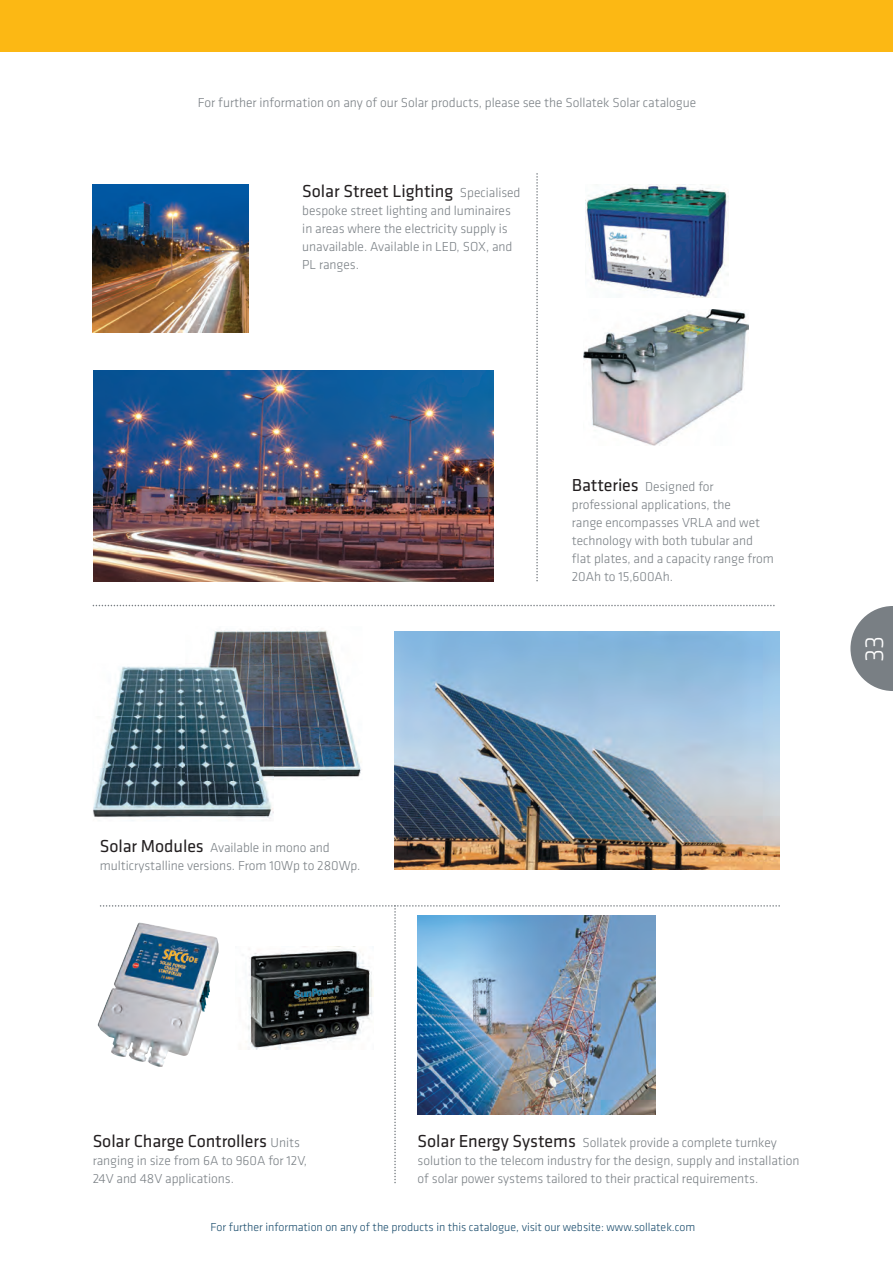
<style>
.page{position:relative;width:893px;height:1263px;background:#fff}
.page>*{position:absolute;margin:0;border:0;box-sizing:border-box;transform-origin:0 0}
.t1{font:300 27px "Klavika";color:#fff}
.t2{font:18px "Klavika";letter-spacing:-.005em;color:#231f20}
.t3{font:300 13.5px/18px "Klavika";letter-spacing:-.005em;color:#797f84}
.t4{font:300 12px "Klavika";letter-spacing:-.005em;color:#1b4d6d}
.s1{font-weight:300;font-size:13.5px;color:#797f84}
.s2{font-weight:400;font-size:18px;color:#231f20}
</style>
<div class="page">
<div style="left:0;top:0;width:893px;height:51px;background:#fcb814"></div>
<img style="left:585px;top:185px;width:143px;height:113px">
<img style="left:93px;top:184px;width:156px;height:149px">
<img style="left:209px;top:629px;width:109px;height:48px">
<img style="left:318px;top:630px;width:44px;height:147px">
<img style="left:274px;top:677px;width:44px;height:100px">
<img style="left:100px;top:666px;width:85px;height:103px">
<img style="left:93px;top:769px;width:136px;height:52px">
<img style="left:229px;top:780px;width:45px;height:39px">
<img style="left:185px;top:664px;width:89px;height:116px">
<svg style="left:536px;top:173px;width:2px;height:408px"></svg>
<svg style="left:93px;top:605px;width:682px;height:1px"></svg>
<img style="left:100px;top:905px;width:680px;height:278px">
<img style="left:235px;top:946px;width:139px;height:103px">
<img style="left:584px;top:309px;width:164px;height:136px">
<img style="left:93px;top:371px;width:400px;height:210px">
<img style="left:394px;top:631px;width:386px;height:238px">
<svg style="left:850px;top:606px;width:43px;height:85px"></svg>
<p class="t3" style="left:198px;top:95px;width:500px">For further information on any of our Solar products, please see the Sollatek Solar catalogue</p>
<h2 class="t2" style="left:302px;top:184px;width:220px">Solar Street Lighting <span class="s1">Specialised</span></h2>
<p class="t3" style="left:302px;top:202px;width:212px">bespoke street lighting and luminaires in areas where the electricity supply is unavailable. Available in LED, SOX, and<br>PL ranges.</p>
<p class="t3" style="left:572px;top:479px;width:204px"><span class="s2">Batteries</span> Designed for professional applications, the<br>range encompasses VRLA and wet technology with both tubular and flat plates, and a capacity range from<br>20Ah to 15,600Ah.</p>
<p class="t3" style="left:100px;top:839px;width:262px"><span class="s2">Solar Modules</span> Available in mono and multicrystalline versions. From 10Wp to 280Wp.</p>
<h1 class="t1" style="left:864px;top:662px;width:28px;rotate:-90deg">33</h1>
<h2 class="t2" style="left:93px;top:1134px;width:209px">Solar Charge Controllers <span class="s1">Units</span></h2>
<p class="t3" style="left:93px;top:1153px;width:216px">ranging in size from 6A to 960A for 12V,<br>24V and 48V applications.</p>
<p class="t3" style="left:418px;top:1135px;width:383px"><span class="s2">Solar Energy Systems</span> Sollatek provide a complete turnkey solution to the telecom industry for the design, supply and installation of solar power systems tailored to their practical requirements.</p>
<p class="t4" style="left:211px;top:1222px;width:486px">For further information on any of the products in this catalogue, visit our website: www.sollatek.com</p>
</div>
